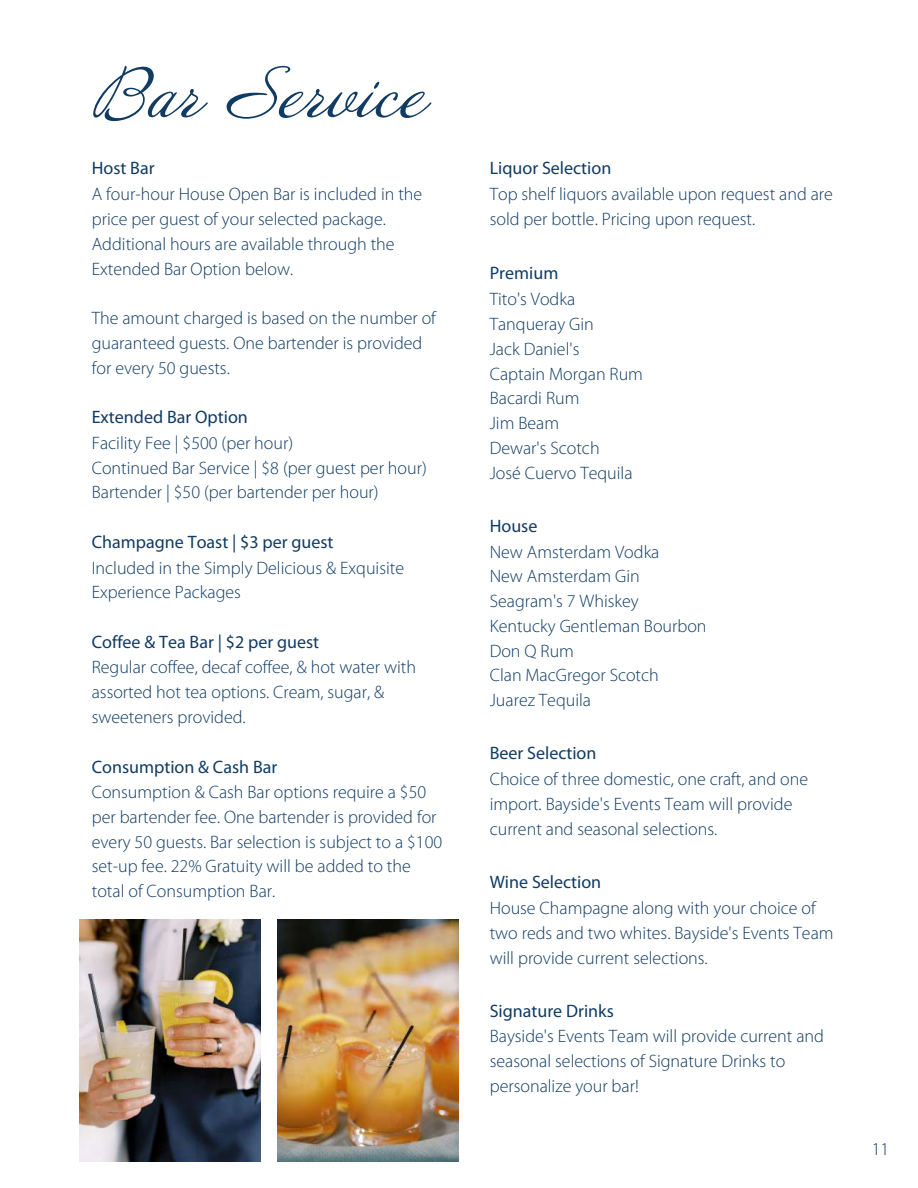
<style>
.page{position:relative;width:918px;height:1188px;background:#fff}
.page>*{position:absolute;margin:0;border:0;box-sizing:border-box;transform-origin:0 0}
.t1{font:63px "Annabelle";color:#103b63}
.t2{font:300 18px/24.8px "Myriad Pro";color:#103b63}
.t3{font:18px "Myriad Pro";color:#103b63}
</style>
<div class="page">
<img style="left:79px;top:920px;width:182px;height:241px">
<img style="left:278px;top:920px;width:181px;height:241px">
<h1 class="t1" style="left:92px;top:54px;width:335px">Bar Service</h1>
<p class="t3" style="left:92px;top:161px;width:64px">Host Bar</p>
<p class="t2" style="left:92px;top:184px;width:332px">A four-hour House Open Bar is included in the price per guest of your selected package.<br>Additional hours are available through the Extended Bar Option below.</p>
<p class="t2" style="left:92px;top:307px;width:346px">The amount charged is based on the number of guaranteed guests. One bartender is provided for every 50 guests.</p>
<p class="t3" style="left:92px;top:410px;width:158px">Extended Bar Option</p>
<p class="t2" style="left:92px;top:432px;width:337px">Facility Fee | $500 (per hour)<br>Continued Bar Service | $8 (per guest per hour)<br>Bartender | $50 (per bartender per hour)</p>
<p class="t3" style="left:92px;top:534px;width:243px">Champagne Toast | $3 per guest</p>
<p class="t2" style="left:92px;top:557px;width:314px">Included in the Simply Delicious &amp; Exquisite<br>Experience Packages</p>
<p class="t3" style="left:92px;top:634px;width:229px">Coffee &amp; Tea Bar | $2 per guest</p>
<p class="t2" style="left:92px;top:657px;width:326px">Regular coffee, decaf coffee, &amp; hot water with assorted hot tea options. Cream, sugar, &amp; sweeteners provided.</p>
<p class="t3" style="left:92px;top:759px;width:187px">Consumption &amp; Cash Bar</p>
<p class="t2" style="left:92px;top:781px;width:352px">Consumption &amp; Cash Bar options require a $50 per bartender fee. One bartender is provided for every 50 guests. Bar selection is subject to a $100 set-up fee. 22% Gratuity will be added to the total of Consumption Bar.</p>
<p class="t3" style="left:490px;top:161px;width:123px">Liquor Selection</p>
<p class="t2" style="left:490px;top:184px;width:345px">Top shelf liquors available upon request and are sold per bottle. Pricing upon request.</p>
<p class="t3" style="left:490px;top:266px;width:70px">Premium</p>
<p class="t2" style="left:490px;top:288px;width:155px">Tito's Vodka<br>Tanqueray Gin<br>Jack Daniel's<br>Captain Morgan Rum<br>Bacardi Rum<br>Jim Beam<br>Dewar's Scotch<br>José Cuervo Tequila</p>
<p class="t3" style="left:490px;top:518px;width:49px">House</p>
<p class="t2" style="left:490px;top:541px;width:218px">New Amsterdam Vodka<br>New Amsterdam Gin<br>Seagram's 7 Whiskey<br>Kentucky Gentleman Bourbon<br>Don Q Rum<br>Clan MacGregor Scotch<br>Juarez Tequila</p>
<p class="t3" style="left:490px;top:746px;width:108px">Beer Selection</p>
<p class="t2" style="left:490px;top:769px;width:320px">Choice of three domestic, one craft, and one import. Bayside's Events Team will provide current and seasonal selections.</p>
<p class="t3" style="left:490px;top:875px;width:113px">Wine Selection</p>
<p class="t2" style="left:490px;top:897px;width:345px">House Champagne along with your choice of two reds and two whites. Bayside's Events Team will provide current selections.</p>
<p class="t3" style="left:490px;top:1003px;width:126px">Signature Drinks</p>
<p class="t2" style="left:490px;top:1025px;width:336px">Bayside's Events Team will provide current and seasonal selections of Signature Drinks to personalize your bar!</p>
<p class="t2" style="left:872px;top:1138px;width:19px">11</p>
</div>
